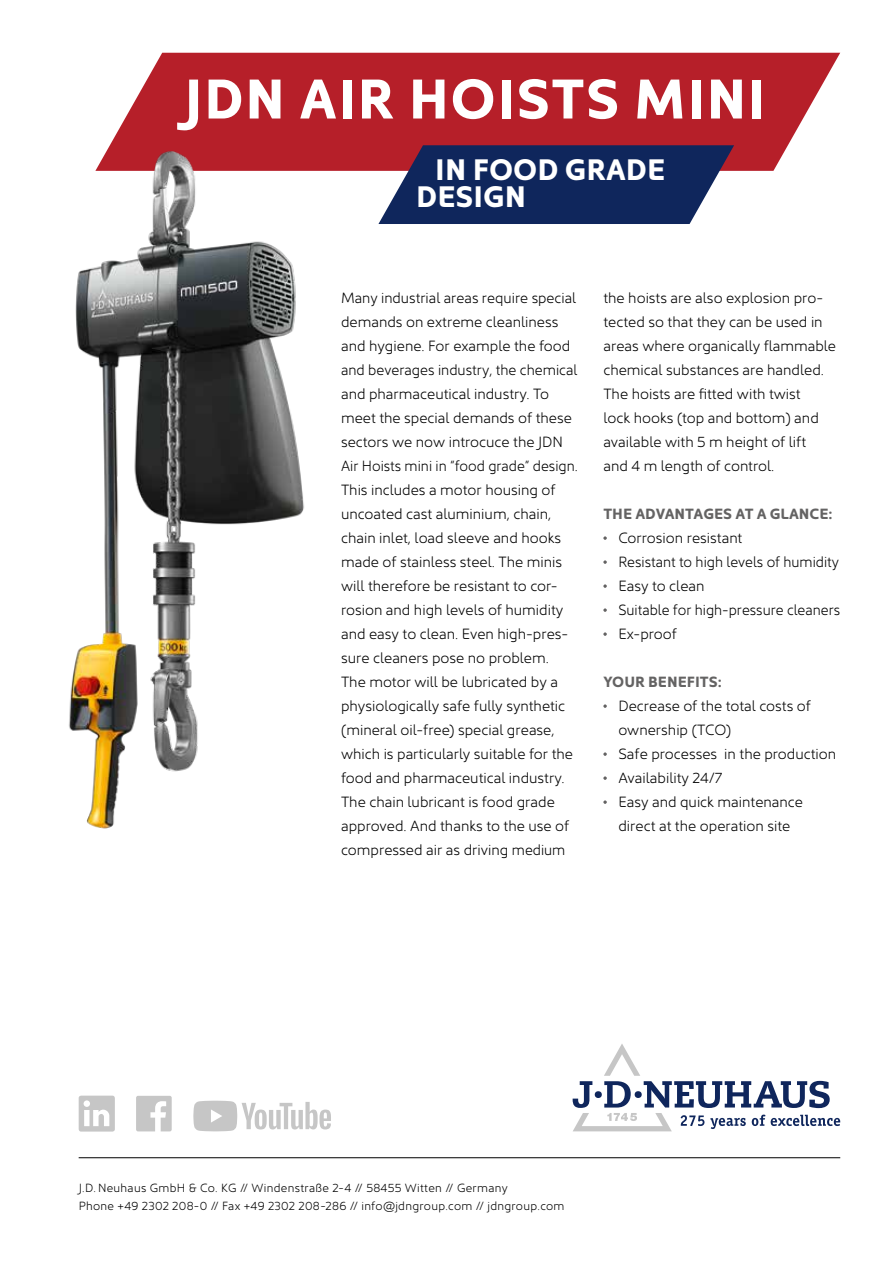
<style>
.page{position:relative;width:893px;height:1263px;background:#fff}
.page>*{position:absolute;margin:0;border:0;box-sizing:border-box;transform-origin:0 0}
.t1{font:700 56.55px "Kyrial Sans Pro";letter-spacing:.02em;color:#fff}
.t2{font:700 30px/27.5px "Kyrial Sans Pro";color:#fff}
.t3{font:300 15px/24px "Kyrial Sans Pro";color:#000}
.t4{font:700 15px "Kyrial Sans Pro";color:#646363}
.t5{font:300 12px/18px "Kyrial Sans Pro";letter-spacing:.025em;color:#000}
</style>
<div class="page">
<svg style="left:114px;top:53px;width:726px;height:118px;background:#bc323b"></svg>
<hr style="left:79px;top:1157px;width:761px;height:1px;background:#000">
<svg style="left:378px;top:145px;width:356px;height:79px;background:#2a3867"></svg>
<svg style="left:573px;top:1044px;width:267px;height:87px"></svg>
<svg style="left:603px;top:536px;width:4px;height:4px"></svg>
<svg style="left:603px;top:560px;width:4px;height:4px"></svg>
<svg style="left:603px;top:584px;width:4px;height:4px"></svg>
<svg style="left:603px;top:608px;width:4px;height:4px"></svg>
<svg style="left:603px;top:632px;width:4px;height:4px"></svg>
<svg style="left:603px;top:704px;width:4px;height:4px"></svg>
<svg style="left:603px;top:752px;width:4px;height:4px"></svg>
<svg style="left:603px;top:776px;width:4px;height:4px"></svg>
<svg style="left:603px;top:800px;width:4px;height:4px"></svg>
<img style="left:69px;top:138px;width:259px;height:691px">
<svg style="left:79px;top:1096px;width:36px;height:35px"></svg>
<svg style="left:136px;top:1096px;width:36px;height:35px"></svg>
<svg style="left:193px;top:1101px;width:138px;height:30px"></svg>
<h1 class="t1" style="left:183px;top:58px;width:584px">JDN AIR HOISTS MINI</h1>
<h2 class="t2" style="left:416px;top:154px;width:251px;text-indent:19px">IN FOOD GRADE<br>DESIGN</h2>
<p class="t3" style="left:341px;top:284px;width:238px">Many industrial areas require special demands on extreme cleanliness and hygiene. For example the food and beverages industry, the chemical and pharmaceutical industry. To meet the special demands of these sectors we now introcuce the JDN Air Hoists mini in “food grade” design.<br>This includes a motor housing of uncoated cast aluminium, chain, chain inlet, load sleeve and hooks made of stainless steel. The minis will therefore be resistant to cor&shy;rosion and high levels of humidity and easy to clean. Even high-pres&shy;sure cleaners pose no problem.<br>The motor will be lubricated by a physiologically safe fully synthetic (mineral oil-free) special grease, which is particularly suitable for the food and pharmaceutical industry.<br>The chain lubricant is food grade approved. And thanks to the use of compressed air as driving medium</p>
<p class="t3" style="left:603px;top:284px;width:234px">the hoists are also explosion pro&shy;tected so that they can be used in areas where organically flammable chemical substances are handled.<br>The hoists are fitted with twist<br>lock hooks (top and bottom) and available with 5 m height of lift<br>and 4 m length of control.</p>
<p class="t4" style="left:603px;top:503px;width:231px">THE ADVANTAGES AT A GLANCE:</p>
<p class="t3" style="left:618px;top:524px;width:223px">Corrosion resistant<br>Resistant to high levels of humidity<br>Easy to clean<br>Suitable for high-pressure cleaners<br>Ex-proof</p>
<p class="t4" style="left:603px;top:671px;width:120px">YOUR BENEFITS:</p>
<p class="t3" style="left:618px;top:692px;width:219px">Decrease of the total costs of ownership (TCO)<br>Safe processes in the production<br>Availability 24/7<br>Easy and quick maintenance direct at the operation site</p>
<p class="t5" style="left:79px;top:1178px;width:487px">J.D. Neuhaus GmbH &amp; Co. KG // Windenstraße 2-4 // 58455 Witten // Germany<br>Phone +49 2302 208-0 // Fax +49 2302 208-286 // info@jdngroup.com // jdngroup.com</p>
</div>
